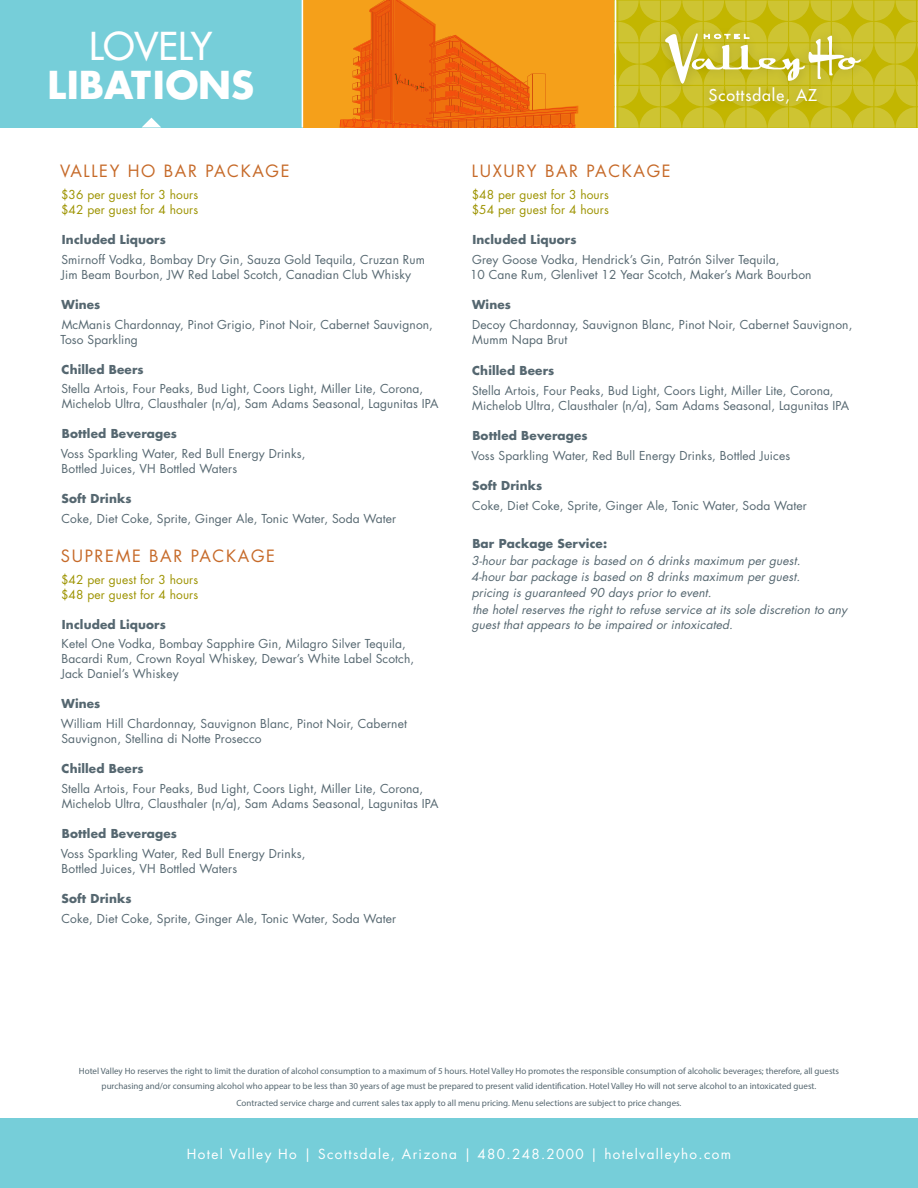
<style>
.page{position:relative;width:918px;height:1188px;background:#fff}
.page>*{position:absolute;margin:0;border:0;box-sizing:border-box;transform-origin:0 0}
.t1{font:700 37.5px "Futura Std";color:#fff}
.t2{font:500 37.5px "Futura Std";color:#fff}
.t3{font:16.5px "Futura Std";letter-spacing:.1em;color:#c66a29}
.t4{font:500 15.9px "Futura Std";letter-spacing:.06em;color:#fff}
.t5{font:13.5px "Futura Std";letter-spacing:.1em;color:#fff}
.t6{font:12px/15px "Futura Std";letter-spacing:.01em;color:#556770}
.t7{font:italic 12px/16.4px "Futura Std";color:#556770}
.t8{font:700 12px "Futura Std";letter-spacing:.01em;color:#556770}
.t9{font:12px/15px "Futura Std";letter-spacing:.01em;color:#9d9300}
.t10{font:700 12px "Futura Std";letter-spacing:.01em;color:#546670}
.t11{font:9px/15px "Myriad Pro";color:#556770;text-align:center}
</style>
<div class="page">
<div style="left:303px;top:0;width:312px;height:127px;background:#f5a01a"></div>
<svg style="left:340px;top:0;width:238px;height:128px"></svg>
<svg style="left:616px;top:1px;width:302px;height:126px;background:#ccc22f"></svg>
<div style="left:0;top:0;width:303px;height:127px;background:#76ced9"></div>
<hr style="left:302px;top:0;width:1px;height:127px;background:#fff">
<div style="left:0;top:1119px;width:918px;height:69px;background:#76ced9"></div>
<svg style="left:142px;top:118px;width:19px;height:9px"></svg>
<h1 class="t2" style="left:89px;top:23px;width:22px">LOVEL</h1>
<h1 class="t2" style="left:191px;top:23px;width:23px">Y</h1>
<h1 class="t1" style="left:48px;top:60px;width:208px">Libations</h1>
<h2 class="t3" style="left:60px;top:161px;width:229px">VALLEY HO BAR PACKAGE</h2>
<p class="t9" style="left:61px;top:187px;width:139px">$36 per guest for 3 hours $42 per guest for 4 hours</p>
<p class="t8" style="left:62px;top:231px;width:105px">Included Liquors</p>
<p class="t6" style="left:61px;top:252px;width:365px">Smirnoff Vodka, Bombay Dry Gin, Sauza Gold Tequila, Cruzan Rum<br>Jim Beam Bourbon, JW Red Label Scotch, Canadian Club Whisky</p>
<p class="t8" style="left:61px;top:296px;width:40px">Wines</p>
<p class="t6" style="left:61px;top:317px;width:374px">McManis Chardonnay, Pinot Grigio, Pinot Noir, Cabernet Sauvignon,<br>Toso Sparkling</p>
<p class="t8" style="left:62px;top:361px;width:84px">Chilled Beers</p>
<p class="t6" style="left:61px;top:382px;width:379px">Stella Artois, Four Peaks, Bud Light, Coors Light, Miller Lite, Corona,<br>Michelob Ultra, Clausthaler (n/a), Sam Adams Seasonal, Lagunitas I PA</p>
<p class="t8" style="left:62px;top:426px;width:117px">Bottled Beverages</p>
<p class="t6" style="left:61px;top:447px;width:246px">Voss Sparkling Water, Red Bull Energy Drinks,<br>Bottled Juices, VH Bottled Waters</p>
<p class="t8" style="left:62px;top:491px;width:72px">Soft Drinks</p>
<p class="t6" style="left:62px;top:511px;width:336px">Coke, Diet Coke, Sprite, Ginger Ale, Tonic Water, Soda Water</p>
<h2 class="t3" style="left:61px;top:545px;width:213px">SUPREME BAR PACKAGE</h2>
<p class="t9" style="left:61px;top:572px;width:139px">$42 per guest for 3 hours $48 per guest for 4 hours</p>
<p class="t8" style="left:62px;top:616px;width:105px">Included Liquors</p>
<p class="t6" style="left:61px;top:637px;width:355px">Ketel One Vodka, Bombay Sapphire Gin, Milagro Silver Tequila,<br>Bacardi Rum, Crown Royal Whiskey, Dewar’s White Label Scotch,<br>Jack Daniel’s Whiskey</p>
<p class="t8" style="left:61px;top:696px;width:40px">Wines</p>
<p class="t6" style="left:61px;top:716px;width:348px">William Hill Chardonnay, Sauvignon Blanc, Pinot Noir, Cabernet<br>Sauvignon, Stellina di Notte Prosecco</p>
<p class="t8" style="left:62px;top:761px;width:84px">Chilled Beers</p>
<p class="t6" style="left:61px;top:781px;width:379px">Stella Artois, Four Peaks, Bud Light, Coors Light, Miller Lite, Corona,<br>Michelob Ultra, Clausthaler (n/a), Sam Adams Seasonal, Lagunitas I PA</p>
<p class="t8" style="left:62px;top:826px;width:117px">Bottled Beverages</p>
<p class="t6" style="left:61px;top:846px;width:246px">Voss Sparkling Water, Red Bull Energy Drinks,<br>Bottled Juices, VH Bottled Waters</p>
<p class="t8" style="left:62px;top:891px;width:72px">Soft Drinks</p>
<p class="t6" style="left:62px;top:911px;width:336px">Coke, Diet Coke, Sprite, Ginger Ale, Tonic Water, Soda Water</p>
<h3 class="t4" style="left:709px;top:85px;width:110px">Scottsdale, AZ</h3>
<h2 class="t3" style="left:472px;top:161px;width:198px">luxury bar PACKAGE</h2>
<p class="t9" style="left:472px;top:187px;width:139px">$48 per guest for 3 hours $54 per guest for 4 hours</p>
<p class="t8" style="left:473px;top:231px;width:105px">Included Liquors</p>
<p class="t6" style="left:470px;top:252px;width:343px">Grey Goose Vodka, Hendrick’s Gin, Patrón Silver Tequila,<br>10 Cane Rum, Glenlivet 12 Year Scotch, Maker’s Mark Bourbon</p>
<p class="t8" style="left:472px;top:296px;width:40px">Wines</p>
<p class="t6" style="left:472px;top:317px;width:382px">Decoy Chardonnay, Sauvignon Blanc, Pinot Noir, Cabernet Sauvignon,<br>Mumm Napa Brut</p>
<p class="t8" style="left:472px;top:362px;width:84px">Chilled Beers</p>
<p class="t6" style="left:472px;top:383px;width:379px">Stella Artois, Four Peaks, Bud Light, Coors Light, Miller Lite, Corona,<br>Michelob Ultra, Clausthaler (n/a), Sam Adams Seasonal, Lagunitas I PA</p>
<p class="t8" style="left:472px;top:427px;width:117px">Bottled Beverages</p>
<p class="t6" style="left:471px;top:448px;width:320px">Voss Sparkling Water, Red Bull Energy Drinks, Bottled Juices</p>
<p class="t8" style="left:472px;top:477px;width:72px">Soft Drinks</p>
<p class="t6" style="left:472px;top:498px;width:336px">Coke, Diet Coke, Sprite, Ginger Ale, Tonic Water, Soda Water</p>
<p class="t10" style="left:472px;top:536px;width:136px">Bar Package Service:</p>
<p class="t7" style="left:471px;top:552px;width:378px">3-hour bar package is based on 6 drinks maximum per guest.<br>4-hour bar package is based on 8 drinks maximum per guest.<br>pricing is guaranteed 90 days prior to event.<br>the hotel reserves the right to refuse service at its sole discretion to any</p>
<p class="t7" style="left:472px;top:616px;width:265px">guest that appears to be impaired or intoxicated.</p>
<p class="t11" style="left:79px;top:1063px;width:762px">Hotel Valley Ho reserves the right to limit the duration of alcohol consumption to a maximum of 5 hours. Hotel Valley Ho promotes the responsible consumption of alcoholic beverages; therefore, all guests purchasing and/or consuming alcohol who appear to be less than 30 years of age must be prepared to present valid identification. Hotel Valley Ho will not serve alcohol to an intoxicated guest.</p>
<p class="t11" style="left:236px;top:1096px;width:447px">Contracted service charge and current sales tax apply to all menu pricing. Menu selections are subject to price changes.</p>
<p class="t5" style="left:187px;top:1145px;width:546px">Hotel Valley Ho | Scottsdale, Arizona | 480.248.2000 | hotelvalleyho.com</p>
</div>
